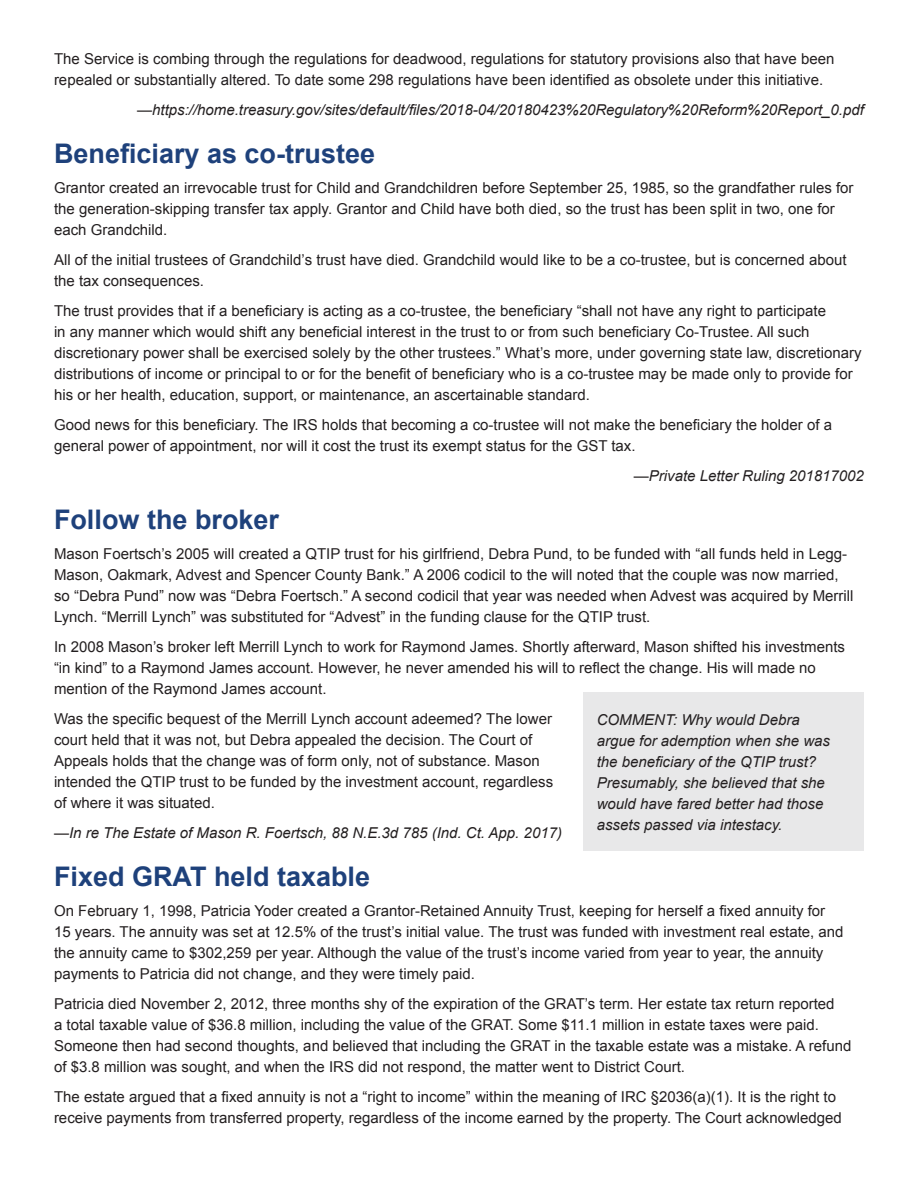
<style>
.page{position:relative;width:918px;height:1188px;background:#fff}
.page>*{position:absolute;margin:0;border:0;box-sizing:border-box;transform-origin:0 0}
.t1{font:700 27px "Arial";color:#1e417b}
.t2{font:15px/21px "Arial";color:#231f20}
.t3{font:italic 15px/21px "Arial";color:#231f20}
</style>
<div class="page">
<div style="left:583px;top:692px;width:281px;height:159px;background:#e8e8e9"></div>
<p class="t2" style="left:54px;top:49px;width:782px">The Service is combing through the regulations for deadwood, regulations for statutory provisions also that have been repealed or substantially altered. To date some 298 regulations have been identified as obsolete under this initiative.</p>
<p class="t3" style="left:137px;top:100px;width:728px">—https://home.treasury.gov/sites/default/files/2018-04/20180423%20Regulatory%20Reform%20Report_0.pdf</p>
<h1 class="t1" style="left:54px;top:136px;width:323px">Beneficiary as co-trustee</h1>
<p class="t2" style="left:54px;top:178px;width:801px">Grantor created an irrevocable trust for Child and Grandchildren before September 25, 1985, so the grandfather rules for the generation-skipping transfer tax apply. Grantor and Child have both died, so the trust has been split in two, one for each Grandchild.</p>
<p class="t2" style="left:54px;top:250px;width:794px">All of the initial trustees of Grandchild’s trust have died. Grandchild would like to be a co-trustee, but is concerned about the tax consequences.</p>
<p class="t2" style="left:54px;top:301px;width:809px">The trust provides that if a beneficiary is acting as a co-trustee, the beneficiary “shall not have any right to participate<br>in any manner which would shift any beneficial interest in the trust to or from such beneficiary Co-Trustee. All such discretionary power shall be exercised solely by the other trustees.” What’s more, under governing state law, discretionary distributions of income or principal to or for the benefit of beneficiary who is a co-trustee may be made only to provide for his or her health, education, support, or maintenance, an ascertainable standard.</p>
<p class="t2" style="left:54px;top:415px;width:780px">Good news for this beneficiary. The IRS holds that becoming a co-trustee will not make the beneficiary the holder of a general power of appointment, nor will it cost the trust its exempt status for the GST tax.</p>
<p class="t3" style="left:634px;top:466px;width:232px">—Private Letter Ruling 201817002</p>
<h1 class="t1" style="left:54px;top:502px;width:227px">Follow the broker</h1>
<p class="t2" style="left:54px;top:544px;width:801px">Mason Foertsch’s 2005 will created a QTIP trust for his girlfriend, Debra Pund, to be funded with “all funds held in Legg-Mason, Oakmark, Advest and Spencer County Bank.” A 2006 codicil to the will noted that the couple was now married, so “Debra Pund” now was “Debra Foertsch.” A second codicil that year was needed when Advest was acquired by Merrill Lynch. “Merrill Lynch” was substituted for “Advest” in the funding clause for the QTIP trust.</p>
<p class="t2" style="left:54px;top:637px;width:793px">In 2008 Mason’s broker left Merrill Lynch to work for Raymond James. Shortly afterward, Mason shifted his investments “in kind” to a Raymond James account. However, he never amended his will to reflect the change. His will made no mention of the Raymond James account.</p>
<p class="t2" style="left:54px;top:709px;width:501px">Was the specific bequest of the Merrill Lynch account adeemed? The lower court held that it was not, but Debra appealed the decision. The Court of Appeals holds that the change was of form only, not of substance. Mason intended the QTIP trust to be funded by the investment account, regardless of where it was situated.</p>
<p class="t3" style="left:54px;top:823px;width:510px">—In re The Estate of Mason R. Foertsch, 88 N.E.3d 785 (Ind. Ct. App. 2017)</p>
<h1 class="t1" style="left:54px;top:859px;width:318px">Fixed GRAT held taxable</h1>
<p class="t2" style="left:54px;top:901px;width:791px">On February 1, 1998, Patricia Yoder created a Grantor-Retained Annuity Trust, keeping for herself a fixed annuity for 15 years. The annuity was set at 12.5% of the trust’s initial value. The trust was funded with investment real estate, and the annuity came to $302,259 per year. Although the value of the trust’s income varied from year to year, the annuity payments to Patricia did not change, and they were timely paid.</p>
<p class="t2" style="left:54px;top:994px;width:799px">Patricia died November 2, 2012, three months shy of the expiration of the GRAT’s term. Her estate tax return reported<br>a total taxable value of $36.8 million, including the value of the GRAT. Some $11.1 million in estate taxes were paid.<br>Someone then had second thoughts, and believed that including the GRAT in the taxable estate was a mistake. A refund of $3.8 million was sought, and when the IRS did not respond, the matter went to District Court.</p>
<p class="t2" style="left:54px;top:1087px;width:789px">The estate argued that a fixed annuity is not a “right to income” within the meaning of IRC §2036(a)(1). It is the right to receive payments from transferred property, regardless of the income earned by the property. The Court acknowledged</p>
<p class="t3" style="left:597px;top:709px;width:235px">COMMENT: Why would Debra argue for ademption when she was the beneficiary of the QTIP trust?<br>Presumably, she believed that she would have fared better had those assets passed via intestacy.</p>
</div>
